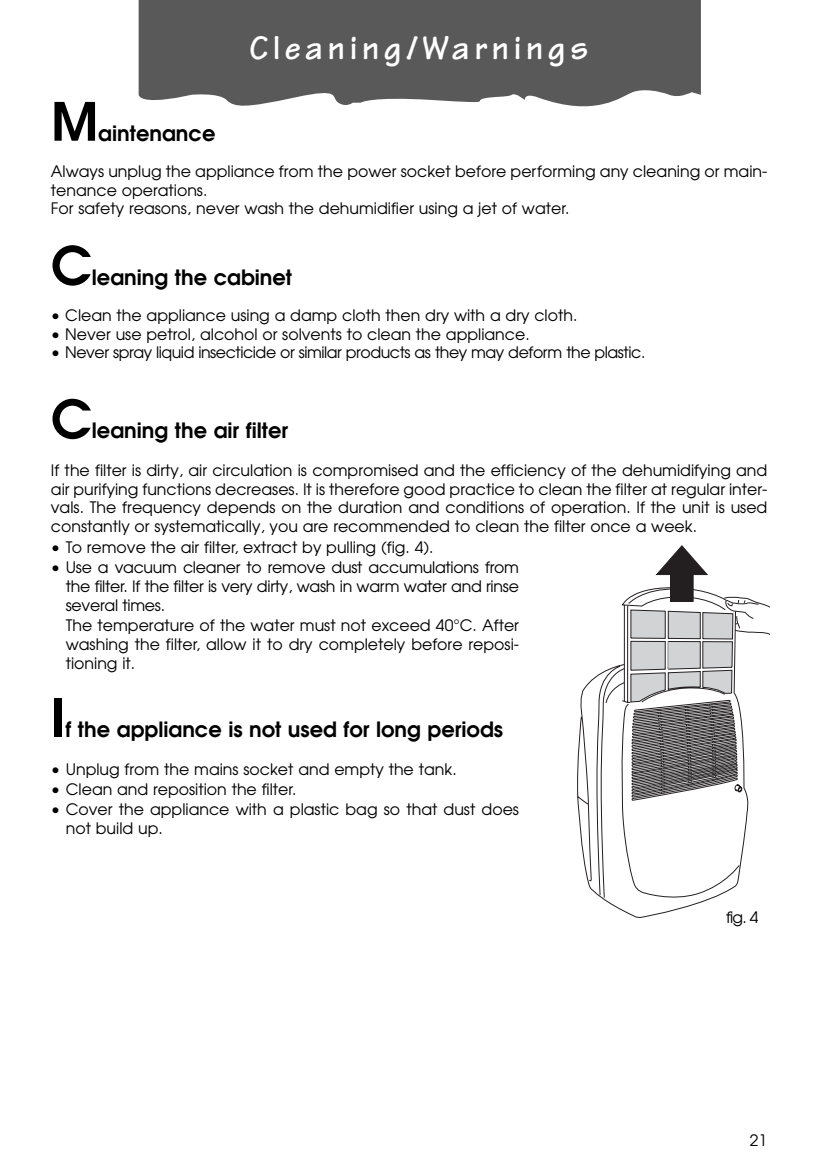
<style>
.page{position:relative;width:818px;height:1166px;background:#fff}
.page>*{position:absolute;margin:0;border:0;box-sizing:border-box;transform-origin:0 0}
.t1{font:600 52.5px "Avant Garde";color:#000}
.t2{font:700 35px "Tekton";letter-spacing:.125em;color:#fff}
.t3{font:600 21px "Avant Garde";color:#000}
.t4{font:15.75px/18.9px "Avant Garde";color:#000;text-align:justify}
.t5{font:15.75px "Avant Garde";letter-spacing:-.03em;color:#000}
</style>
<div class="page">
<svg style="left:139px;top:0;width:561px;height:107px;background:#656565"></svg>
<svg style="left:577px;top:596px;width:191px;height:321px"></svg>
<svg style="left:621px;top:585px;width:116px;height:215px"></svg>
<svg style="left:655px;top:545px;width:53px;height:31px"></svg>
<div style="left:670px;top:565px;width:23px;height:36px;background:#231f20"></div>
<div style="left:670px;top:565px;width:23px;height:37px;border:1px solid #231f20"></div>
<h2 class="t2" style="left:249px;top:36px;width:340px">Cleaning/Warnings</h2>
<h1 class="t1" style="left:51px;top:102px;width:49px">M</h1>
<h3 class="t3" style="left:98px;top:125px;width:119px">aintenance</h3>
<p class="t4" style="left:51px;top:163px;width:717px;text-align:left">Always unplug the appliance from the power socket before performing any cleaning or main&shy;tenance operations.<br>For safety reasons, never wash the dehumidifier using a jet of water.</p>
<h1 class="t1" style="left:51px;top:246px;width:42px">C</h1>
<h3 class="t3" style="left:92px;top:269px;width:202px">leaning the cabinet</h3>
<p class="t4" style="left:51px;top:307px;width:528px">• Clean the appliance using a damp cloth then dry with a dry cloth.</p>
<p class="t4" style="left:51px;top:326px;width:480px">• Never use petrol, alcohol or solvents to clean the appliance.</p>
<p class="t5" style="left:51px;top:347px;width:595px">• Never spray liquid insecticide or similar products as they may deform the plastic.</p>
<h1 class="t1" style="left:51px;top:399px;width:42px">C</h1>
<h3 class="t3" style="left:92px;top:423px;width:198px">leaning the air filter</h3>
<p class="t4" style="left:51px;top:462px;width:717px">If the filter is dirty, air circulation is compromised and the efficiency of the dehumidifying and air purifying functions decreases. It is therefore good practice to clean the filter at regular inter&shy;vals. The frequency depends on the duration and conditions of operation. If the unit is used constantly or systematically, you are recommended to clean the filter once a week.</p>
<p class="t4" style="left:51px;top:539px;width:384px">• To remove the air filter, extract by pulling (fig. 4).</p>
<p class="t4" style="left:66px;top:559px;width:454px;text-indent:-15px">• Use a vacuum cleaner to remove dust accumulations from the filter. If the filter is very dirty, wash in warm water and rinse several times.</p>
<p class="t4" style="left:66px;top:617px;width:454px">The temperature of the water must not exceed 40°C. After washing the filter, allow it to dry completely before reposi&shy;tioning it.</p>
<h1 class="t1" style="left:51px;top:698px;width:16px">I</h1>
<h3 class="t3" style="left:66px;top:721px;width:439px">f the appliance is not used for long periods</h3>
<p class="t4" style="left:51px;top:761px;width:407px">• Unplug from the mains socket and empty the tank.</p>
<p class="t4" style="left:51px;top:781px;width:247px">• Clean and reposition the filter.</p>
<p class="t4" style="left:66px;top:801px;width:454px;text-indent:-15px">• Cover the appliance with a plastic bag so that dust does not build up.</p>
<p class="t4" style="left:725px;top:908px;width:34px">fig. 4</p>
<p class="t4" style="left:749px;top:1132px;width:19px">21</p>
</div>
